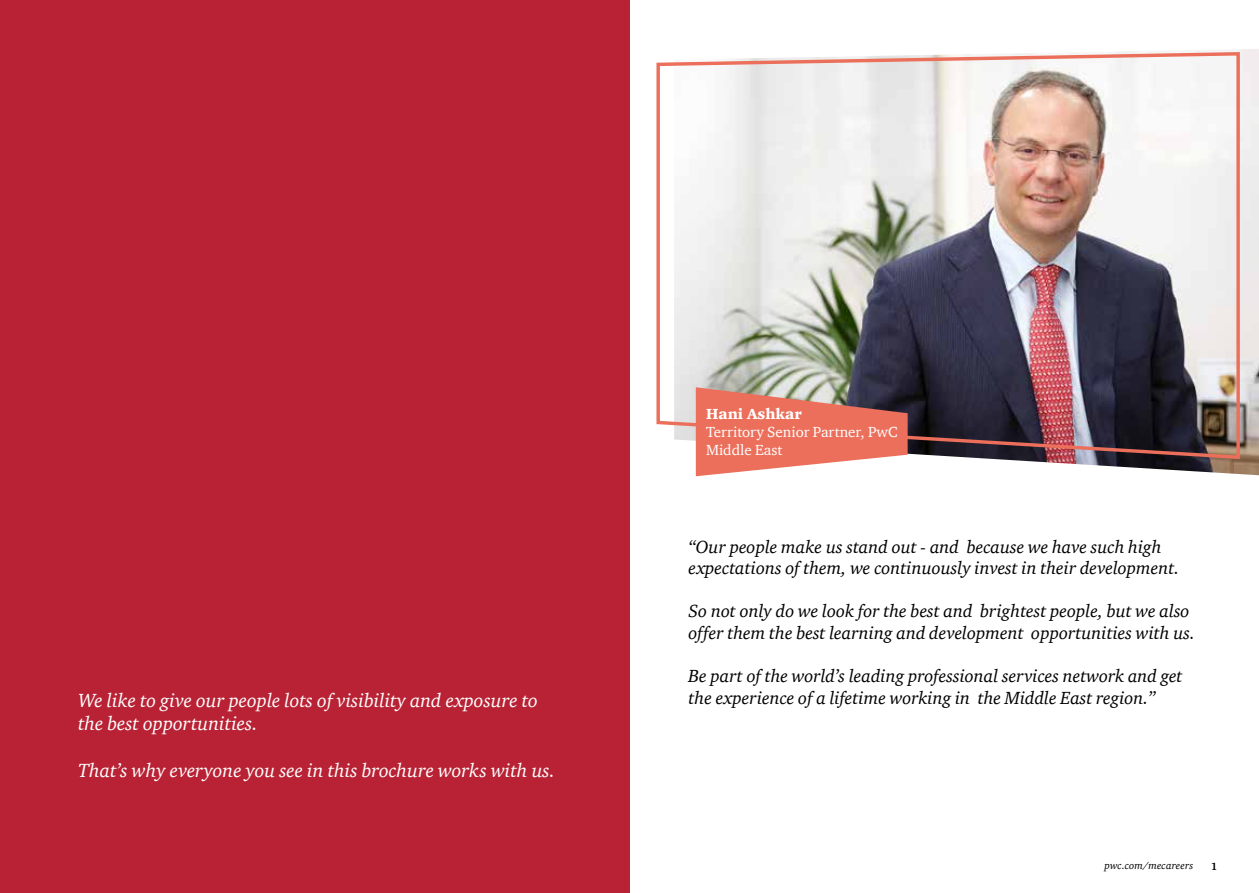
<style>
.page{position:relative;width:1259px;height:893px;background:#fff}
.page>*{position:absolute;margin:0;border:0;box-sizing:border-box;transform-origin:0 0}
.t1{font:italic 19.5px/23.4px "ITC Charter Com";color:#fff}
.t2{font:italic 18px/21.6px "ITC Charter Com";color:#000}
.t3{font:15px/18px "ITC Charter Com";color:#fff}
.t4{font:900 15px "ITC Charter Com";color:#fff}
.t5{font:italic 10.5px "ITC Charter Com";letter-spacing:.01em;color:#000}
.t6{font:700 10.5px "ITC Charter Com";color:#000}
</style>
<div class="page">
<img style="left:695px;top:49px;width:564px;height:426px">
<div style="left:0;top:0;width:629px;height:893px;background:#b82234"></div>
<img style="left:656px;top:50px;width:585px;height:411px">
<svg style="left:696px;top:387px;width:211px;height:89px"></svg>
<p class="t1" style="left:78px;top:688px;width:461px">We like to give our people lots of visibility and exposure to the best opportunities.</p>
<p class="t1" style="left:78px;top:759px;width:479px">That’s why everyone you see in this brochure works with us.</p>
<p class="t4" style="left:706px;top:405px;width:97px">Hani Ashkar</p>
<p class="t3" style="left:706px;top:423px;width:193px">Territory Senior Partner, PwC<br>Middle East</p>
<p class="t2" style="left:688px;top:536px;width:492px">“Our people make us stand out - and because we have such high expectations of them, we continuously invest in their development.</p>
<p class="t2" style="left:688px;top:600px;width:508px">So not only do we look for the best and brightest people, but we also offer them the best learning and development opportunities with us.</p>
<p class="t2" style="left:688px;top:665px;width:495px">Be part of the world’s leading professional services network and get the experience of a lifetime working in the Middle East region.”</p>
<p class="t5" style="left:1104px;top:860px;width:90px">pwc.com/mecareers</p>
<p class="t6" style="left:1211px;top:860px;width:8px">1</p>
</div>
